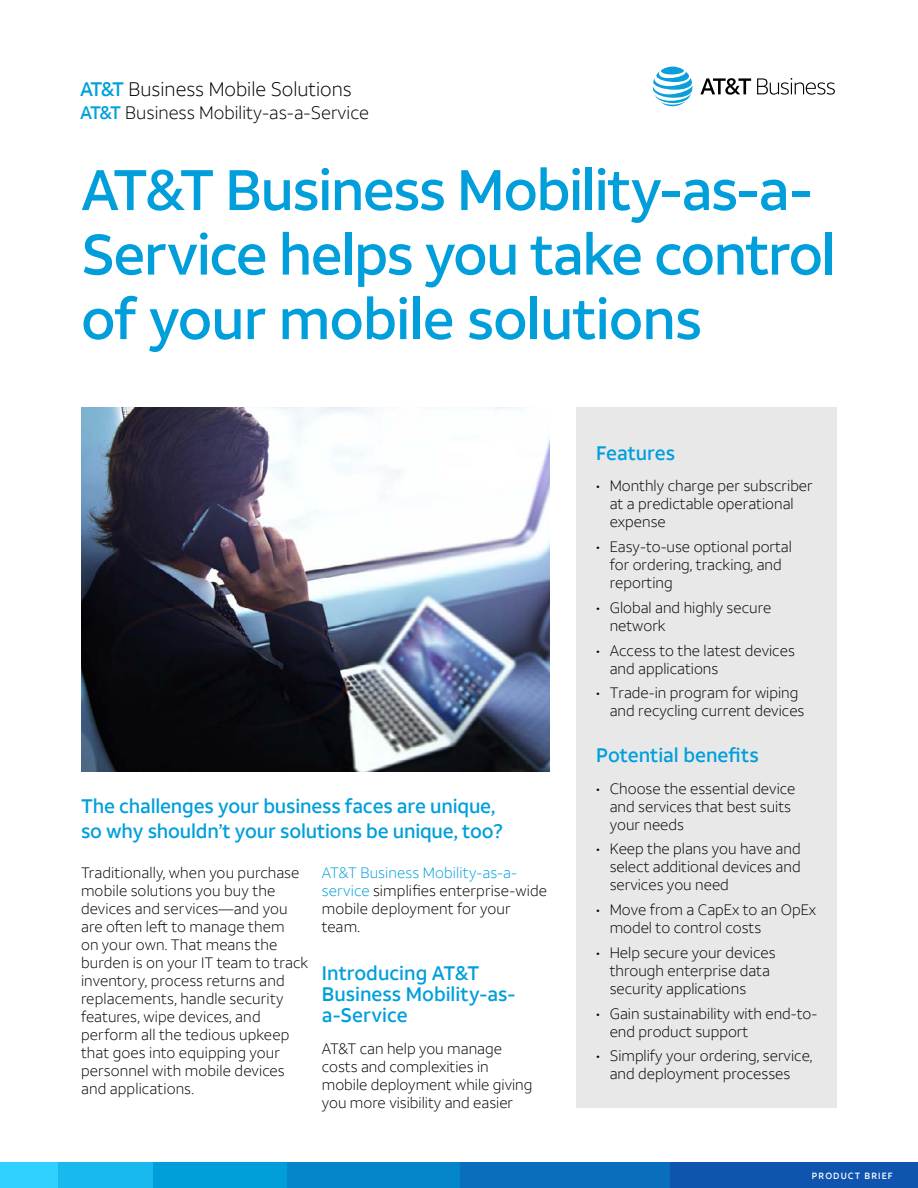
<style>
.page{position:relative;width:918px;height:1188px;background:#fff}
.page>*{position:absolute;margin:0;border:0;box-sizing:border-box;transform-origin:0 0}
.t1{font:500 57px/64.5px "ATT Aleck Sans";letter-spacing:-.03em;color:#009fdb}
.t2{font:500 19.5px/21px "ATT Aleck Sans";letter-spacing:-.01em;color:#009fdb}
.t3{font:300 19.5px "ATT Aleck Sans";color:#000}
.t4{font:300 18px "ATT Aleck Sans";color:#000}
.t5{font:300 15px/18px "ATT Aleck Sans";color:#000}
.t6{font:500 9px "ATT Aleck Sans";letter-spacing:.12em;color:#fff}
.s1{font-weight:500;color:#009fdb}
.s2{color:#009fdb}
</style>
<div class="page">
<svg style="left:653px;top:67px;width:39px;height:39px"></svg>
<svg style="left:700px;top:78px;width:51px;height:17px"></svg>
<svg style="left:757px;top:78px;width:78px;height:17px"></svg>
<div style="left:669px;top:1163px;width:249px;height:25px;background:#0f54af"></div>
<div style="left:459px;top:1163px;width:211px;height:25px;background:#0a6ebe"></div>
<div style="left:287px;top:1163px;width:172px;height:25px;background:#0586cb"></div>
<div style="left:153px;top:1163px;width:134px;height:25px;background:#009fdb"></div>
<div style="left:57px;top:1163px;width:96px;height:25px;background:#18b9ed"></div>
<div style="left:0;top:1162px;width:57px;height:26px;background:#30d1ff"></div>
<div style="left:577px;top:407px;width:260px;height:701px;background:#e8e8e8"></div>
<img style="left:81px;top:407px;width:469px;height:364px">
<h2 class="t3" style="left:80px;top:77px;width:273px"><span class="s1">AT&amp;T</span> Business Mobile Solutions</h2>
<p class="t4" style="left:80px;top:101px;width:290px"><span class="s1">AT&amp;T</span> Business Mobility-as-a-Service</p>
<h1 class="t1" style="left:81px;top:158px;width:756px">AT&amp;T Business Mobility-as-a-<br>Service helps you take control of your mobile solutions</h1>
<h2 class="t2" style="left:81px;top:793px;width:423px;line-height:25.5px">The challenges your business faces are unique, so why shouldn’t your solutions be unique, too?</h2>
<p class="t5" style="left:81px;top:864px;width:229px">Traditionally, when you purchase mobile solutions you buy the devices and services—and you are often left to manage them<br>on your own. That means the burden is on your IT team to track inventory, process returns and replacements, handle security features, wipe devices, and perform all the tedious upkeep that goes into equipping your personnel with mobile devices and applications.</p>
<p class="t5" style="left:322px;top:864px;width:227px"><span class="s2">AT&amp;T Business Mobility-as-a&shy;service</span> simplifies enterprise-wide mobile deployment for your team.</p>
<h2 class="t2" style="left:322px;top:963px;width:195px">Introducing AT&amp;T<br>Business Mobility-as&shy;a-Service</h2>
<p class="t5" style="left:322px;top:1039px;width:212px">AT&amp;T can help you manage costs and complexities in mobile deployment while giving you more visibility and easier</p>
<h2 class="t2" style="left:596px;top:443px;width:80px">Features</h2>
<p class="t5" style="left:610px;top:477px;width:205px;text-indent:-14px">• Monthly charge per subscriber at a predictable operational expense</p>
<p class="t5" style="left:610px;top:538px;width:184px;text-indent:-14px">• Easy-to-use optional portal for ordering, tracking, and reporting</p>
<p class="t5" style="left:610px;top:599px;width:163px;text-indent:-14px">• Global and highly secure network</p>
<p class="t5" style="left:610px;top:641px;width:187px;text-indent:-14px">• Access to the latest devices and applications</p>
<p class="t5" style="left:610px;top:684px;width:196px;text-indent:-14px">• Trade-in program for wiping and recycling current devices</p>
<h2 class="t2" style="left:596px;top:745px;width:164px">Potential benefits</h2>
<p class="t5" style="left:610px;top:779px;width:187px;text-indent:-14px">• Choose the essential device and services that best suits your needs</p>
<p class="t5" style="left:610px;top:840px;width:193px;text-align:justify;text-indent:-14px">• Keep the plans you have and select additional devices and services you need</p>
<p class="t5" style="left:610px;top:901px;width:208px;text-indent:-14px">• Move from a CapEx to an OpEx model to control costs</p>
<p class="t5" style="left:610px;top:944px;width:167px;text-indent:-14px">• Help secure your devices through enterprise data security applications</p>
<p class="t5" style="left:610px;top:1004px;width:209px;text-indent:-14px">• Gain sustainability with end-to&shy;end product support</p>
<p class="t5" style="left:596px;top:1047px;width:218px;text-align:center">• Simplify your ordering, service, and deployment processes</p>
<p class="t6" style="left:812px;top:1170px;width:82px">PRODUCT BRIEF</p>
</div>
